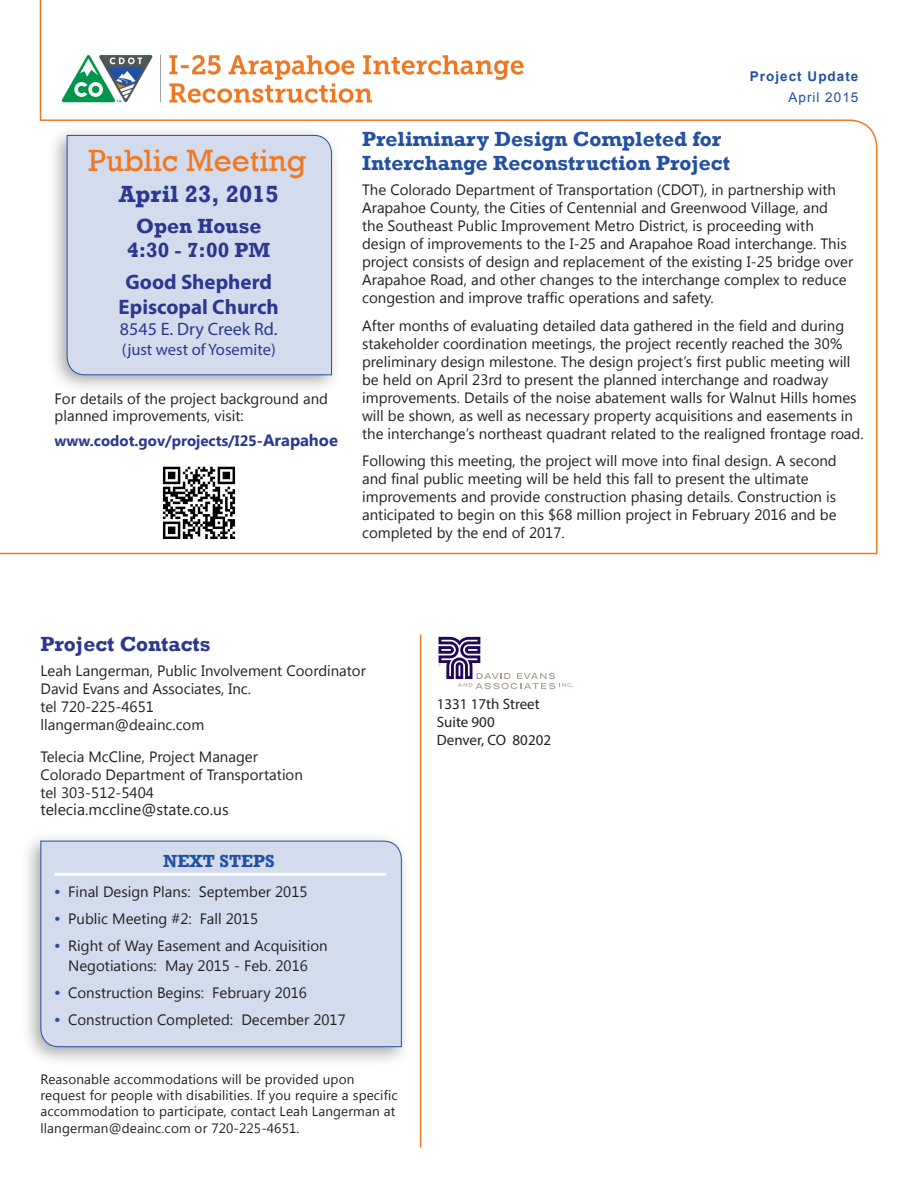
<style>
.page{position:relative;width:918px;height:1188px;background:#fff}
.page>*{position:absolute;margin:0;border:0;box-sizing:border-box;transform-origin:0 0}
.Heading_1{font:31.5px "Rockwell";color:#f07822}
.Heading_1-2{font:700 24px "Rockwell";color:#2b388f}
.Heading_1-3{font:700 21px "Rockwell";color:#2251a3}
.Heading_1-4{font:700 21px/24px "Rockwell";color:#2b388f;text-align:center}
.t1{font:700 21px/25.2px "Myriad Pro";color:#2b388f;text-align:center}
.t2{font:18px "Myriad Pro";color:#2b388f}
.sidebar_head{font:700 18px "Rockwell";color:#2251a3}
.t3{font:16.5px "Myriad Pro";color:#2b388f}
.t4{font:15.75px "Segoe UI";color:#231f20}
.t5{font:15px/18px "Segoe UI";color:#231f20}
.t6{font:15px "Myriad Pro";color:#231f20}
.Body_text_1{font:700 15px "Segoe UI";color:#2b388f}
.t7{font:13.5px/16.2px "Segoe UI";letter-spacing:.01em;color:#231f20}
.Newsletter_Title_and{font:700 13.5px "Arial";letter-spacing:.075em;color:#2251a3}
.Newsletter_Title_and-2{font:13.5px "Arial";letter-spacing:.075em;color:#2251a3}
.s1{font-size:16.5px}
.s2{font-family:"Arial";font-weight:700;color:#2251a3}
</style>
<div class="page">
<svg style="left:0;top:0;width:878px;height:555px"></svg>
<hr style="left:420px;top:635px;width:1px;height:513px;background:#f07822">
<svg style="left:438px;top:637px;width:135px;height:52px"></svg>
<div style="left:20px;top:830px;width:392px;height:237px;background:#231f20;opacity:.4"></div>
<div style="left:40px;top:840px;width:362px;height:207px;background:#d3dced"></div>
<div style="left:47px;top:125px;width:295px;height:270px;background:#231f20;opacity:.4"></div>
<div style="left:66px;top:135px;width:266px;height:241px;background:#d3dced"></div>
<img style="left:154px;top:460px;width:91px;height:88px">
<p class="Heading_1" style="left:88px;top:142px;width:220px">Public Meeting</p>
<p class="Heading_1-2" style="left:119px;top:179px;width:162px">April 23, 2015</p>
<p class="Heading_1-4" style="left:127px;top:214px;width:145px">Open House<br>4:30 - 7:00 PM</p>
<p class="t1" style="left:119px;top:268px;width:162px">Good Shepherd<br>Episcopal Church</p>
<p class="t2" style="left:120px;top:318px;width:159px">8545 E. Dry Creek Rd.</p>
<p class="t3" style="left:122px;top:339px;width:156px">(just west of Yosemite)</p>
<p class="t5" style="left:55px;top:390px;width:275px;line-height:17.2px">For details of the project background and planned improvements, visit:</p>
<p class="Body_text_1" style="left:55px;top:430px;width:285px">www.codot.gov/projects/I25-<span class="s1">Arapahoe</span></p>
<p class="Newsletter_Title_and" style="left:750px;top:67px;width:110px">Project Update</p>
<p class="Newsletter_Title_and-2" style="left:788px;top:88px;width:71px">April 2015</p>
<p class="Heading_1-3" style="left:362px;top:126px;width:361px">Preliminary Design Completed for</p>
<p class="Heading_1-3" style="left:362px;top:150px;width:369px">Interchange Reconstruction Project</p>
<p class="t5" style="left:362px;top:180px;width:493px">The Colorado Department of Transportation (CDOT), in partnership with Arapahoe County, the Cities of Centennial and Greenwood Village, and<br>the Southeast Public Improvement Metro District, is proceeding with design of improvements to the I-25 and Arapahoe Road interchange. This project consists of design and replacement of the existing I-25 bridge over Arapahoe Road, and other changes to the interchange complex to reduce congestion and improve traffic operations and safety.</p>
<p class="t5" style="left:362px;top:316px;width:503px">After months of evaluating detailed data gathered in the field and during stakeholder coordination meetings, the project recently reached the 30% preliminary design milestone. The design project’s first public meeting will be held on April 23rd to present the planned interchange and roadway improvements. Details of the noise abatement walls for Walnut Hills homes will be shown, as well as necessary property acquisitions and easements in the interchange’s northeast quadrant related to the realigned frontage road.</p>
<p class="t5" style="left:362px;top:451px;width:476px">Following this meeting, the project will move into final design. A second and final public meeting will be held this fall to present the ultimate improvements and provide construction phasing details. Construction is anticipated to begin on this $68 million project in February 2016 and be completed by the end of 2017.</p>
<p class="Heading_1-4" style="left:40px;top:632px;width:171px">Project Contacts</p>
<p class="t5" style="left:40px;top:661px;width:327px">Leah Langerman, Public Involvement Coordinator</p>
<p class="t5" style="left:40px;top:679px;width:212px">David Evans and Associates, Inc.</p>
<p class="t5" style="left:40px;top:697px;width:115px">tel 720-225-4651</p>
<p class="t5" style="left:40px;top:715px;width:165px">llangerman@deainc.com</p>
<p class="t5" style="left:40px;top:747px;width:219px">Telecia McCline, Project Manager</p>
<p class="t5" style="left:40px;top:765px;width:264px">Colorado Department of Transportation</p>
<p class="t5" style="left:40px;top:783px;width:115px">tel 303-512-5404</p>
<p class="t4" style="left:40px;top:798px;width:190px">telecia.mccline@state.co.us</p>
<p class="sidebar_head" style="left:163px;top:850px;width:113px">NEXT STEPS</p>
<p class="t5" style="left:55px;top:882px;width:254px"><span class="s2">•</span> Final Design Plans: September 2015</p>
<p class="t5" style="left:55px;top:909px;width:205px"><span class="s2">•</span> Public Meeting #2: Fall 2015</p>
<p class="t5" style="left:55px;top:935px;width:274px;line-height:20.2px;text-align:center"><span class="s2">•</span> Right of Way Easement and Acquisition<br>Negotiations: May 2015 - Feb. 2016</p>
<p class="t5" style="left:55px;top:983px;width:254px"><span class="s2">•</span> Construction Begins: February 2016</p>
<p class="t5" style="left:55px;top:1010px;width:293px"><span class="s2">•</span> Construction Completed: December 2017</p>
<p class="t7" style="left:40px;top:1071px;width:359px">Reasonable accommodations will be provided upon request for people with disabilities. If you require a specific accommodation to participate, contact Leah Langerman at llangerman@deainc.com or 720-225-4651.</p>
<p class="t6" style="left:437px;top:695px;width:104px">1331 17th Street</p>
<p class="t6" style="left:437px;top:713px;width:59px">Suite 900</p>
<p class="t6" style="left:437px;top:731px;width:116px">Denver, CO 80202</p>
</div>
